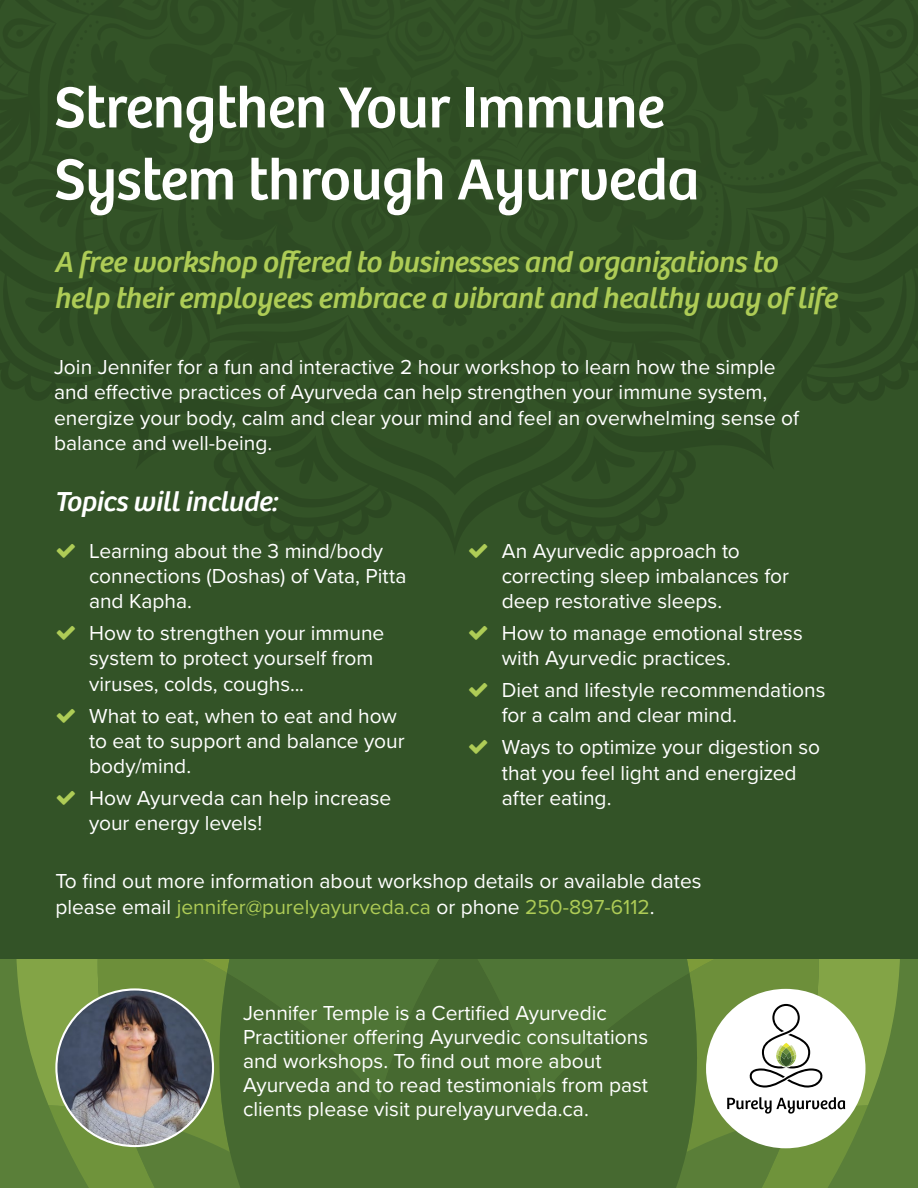
<style>
.page{position:relative;width:918px;height:1188px;background:#335327}
.page>*{position:absolute;margin:0;border:0;box-sizing:border-box;transform-origin:0 0}
.t1{font:60px/72px "Bree";letter-spacing:-.01em;color:#fff}
.t2{font:italic 30px/36px "Bree";letter-spacing:-.01em;color:#aecc56}
.t3{font:italic 28.5px "Bree";letter-spacing:-.01em;color:#fff}
.t4{font:21px/25.2px "Proxima Nova";color:#fff}
.s1{color:#aecc56}
</style>
<div class="page">
<svg style="left:0;top:275px;width:918px;height:131px"></svg>
<div style="left:0;top:959px;width:918px;height:229px;background:#5a7f39"></div>
<svg style="left:16px;top:959px;width:884px;height:229px"></svg>
<h1 class="t1" style="left:54px;top:72px;width:647px">Strengthen Your Immune<br>System through Ayurveda</h1>
<h2 class="t2" style="left:54px;top:245px;width:784px">A free workshop offered to businesses and organizations to help their employees embrace a vibrant and healthy way of life</h2>
<p class="t4" style="left:54px;top:354px;width:747px">Join Jennifer for a fun and interactive 2 hour workshop to learn how the simple and effective practices of Ayurveda can help strengthen your immune system, energize your body, calm and clear your mind and feel an overwhelming sense of balance and well-being.</p>
<h3 class="t3" style="left:54px;top:485px;width:225px">Topics will include:</h3>
<p class="t4" style="left:89px;top:537px;width:319px">Learning about the 3 mind/body connections (Doshas) of Vata, Pitta and Kapha.</p>
<p class="t4" style="left:89px;top:620px;width:297px">How to strengthen your immune system to protect yourself from viruses, colds, coughs...</p>
<p class="t4" style="left:89px;top:702px;width:317px">What to eat, when to eat and how to eat to support and balance your body/mind.</p>
<p class="t4" style="left:89px;top:784px;width:304px">How Ayurveda can help increase your energy levels!</p>
<p class="t4" style="left:502px;top:537px;width:289px">An Ayurvedic approach to correcting sleep imbalances for deep restorative sleeps.</p>
<p class="t4" style="left:502px;top:620px;width:303px">How to manage emotional stress with Ayurvedic practices.</p>
<p class="t4" style="left:502px;top:677px;width:325px">Diet and lifestyle recommendations for a calm and clear mind.</p>
<p class="t4" style="left:502px;top:734px;width:320px">Ways to optimize your digestion so that you feel light and energized after eating.</p>
<p class="t4" style="left:55px;top:868px;width:648px">To find out more information about workshop details or available dates please email <span class="s1">jennifer@purelyayurveda.ca</span> or phone <span class="s1">250-897-6112</span>.</p>
<p class="t4" style="left:243px;top:1000px;width:407px;line-height:24px">Jennifer Temple is a Certified Ayurvedic Practitioner offering Ayurvedic consultations and workshops. To find out more about Ayurveda and to read testimonials from past clients please visit purelyayurveda.ca.</p>
</div>
